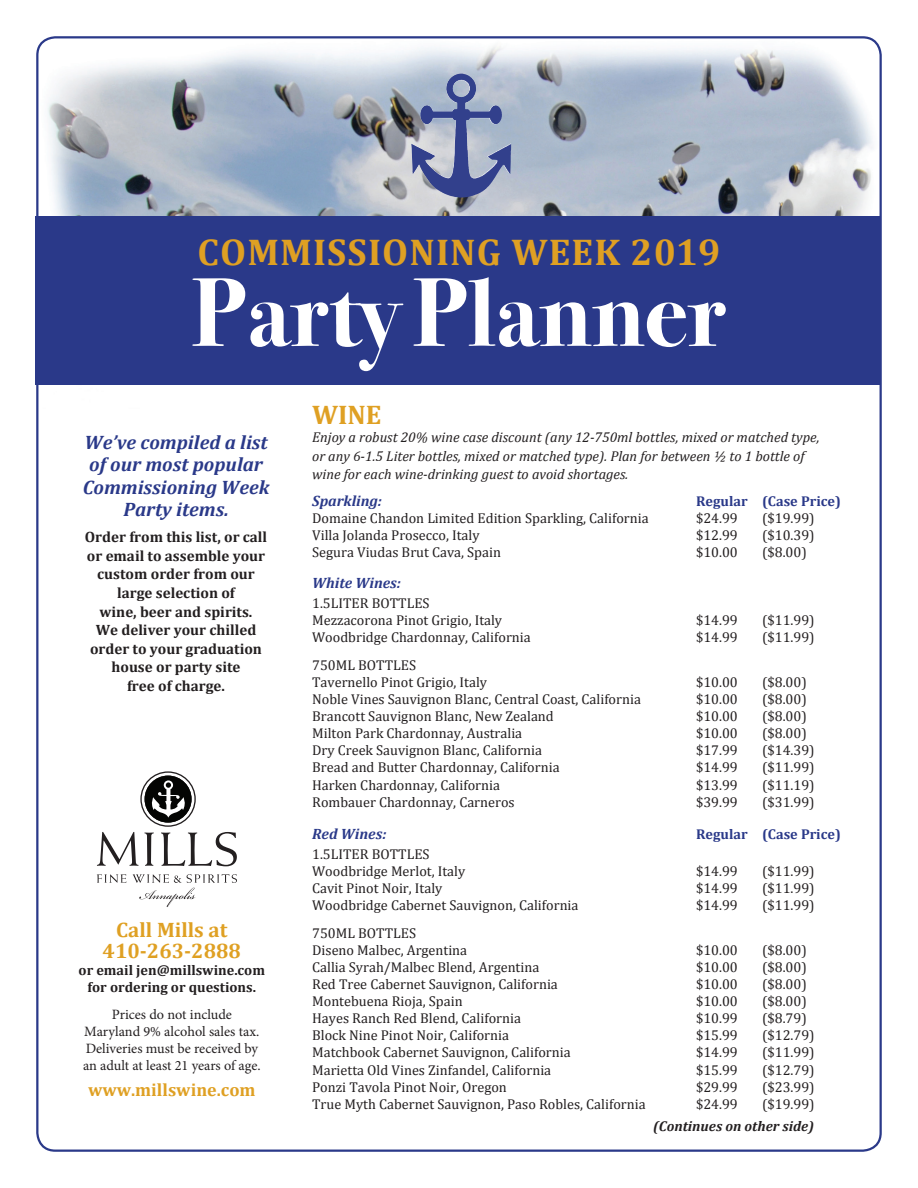
<style>
.page{position:relative;width:918px;height:1188px;background:#fff}
.page>*{position:absolute;margin:0;border:0;box-sizing:border-box;transform-origin:0 0}
.t1{font:700 97.5px "Bodoni Svty Two ITCTT";color:#fff}
.t2{font:700 37.5px "Cambria";letter-spacing:.03em;color:#dfa023}
.t3{font:700 27px "Cambria";color:#dfa023}
.t4{font:700 21px/21px "Cambria";color:#dfa023;text-align:center}
.t5{font:italic 700 19.5px/22.5px "Cambria";color:#2a3989;text-align:center}
.t6{font:700 18px "Cambria";color:#dfa023}
.t7{font:700 15px/18.6px "Cambria";color:#231f20;text-align:center}
.t8{font:italic 700 15px "Cambria";color:#2a3989}
.t9{font:14.25px/17.1px "Cambria";color:#231f20}
.t10{font:italic 14.25px/18.6px "Cambria";color:#231f20}
.t11{font:14.25px/17.1px "Minion Pro";color:#231f20;text-align:center}
.t12{font:700 14.25px/17.1px "Cambria";color:#231f20;text-align:center}
.t13{font:700 14.25px "Cambria";color:#2a3989}
.t14{font:italic 700 14.25px "Cambria";color:#231f20}
</style>
<div class="page">
<img style="left:35px;top:36px;width:844px;height:349px">
<img style="left:420px;top:74px;width:40px;height:104px">
<svg style="left:97px;top:832px;width:41px;height:34px"></svg>
<svg style="left:145px;top:833px;width:9px;height:33px"></svg>
<svg style="left:161px;top:832px;width:76px;height:34px"></svg>
<div style="left:140px;top:771px;width:56px;height:56px;border:1px solid #231f20;border-radius:50%"></div>
<div style="left:145px;top:776px;width:47px;height:47px;background:#040503;border-radius:24px"></div>
<svg style="left:150px;top:780px;width:37px;height:38px"></svg>
<svg style="left:97px;top:874px;width:29px;height:9px"></svg>
<svg style="left:133px;top:874px;width:104px;height:33px"></svg>
<div style="left:36px;top:216px;width:844px;height:168px;background:#2a3989"></div>
<h2 class="t2" style="left:198px;top:226px;width:524px">COMMISSIONING WEEK 2019</h2>
<h1 class="t1" style="left:192px;top:232px;width:536px">Party Planner</h1>
<h3 class="t5" style="left:83px;top:430px;width:188px">We’ve compiled a list of our most popular<br>Commissioning Week<br>Party items.</h3>
<p class="t7" style="left:85px;top:527px;width:184px">Order from this list, or call or email to assemble your custom order from our large selection of<br>wine, beer and spirits.<br>We deliver your chilled order to your graduation house or party site<br>free of charge.</p>
<h3 class="t4" style="left:103px;top:919px;width:140px">Call Mills at<br>410-263-2888</h3>
<p class="t12" style="left:79px;top:961px;width:188px">or email jen@millswine.com for ordering or questions.</p>
<p class="t11" style="left:83px;top:1006px;width:179px">Prices do not include<br>Maryland 9% alcohol sales tax.<br>Deliveries must be received by an adult at least 21 years of age.</p>
<p class="t6" style="left:88px;top:1077px;width:169px">www.millswine.com</p>
<h3 class="t3" style="left:312px;top:395px;width:71px">WINE</h3>
<p class="t10" style="left:312px;top:427px;width:509px">Enjoy a robust 20% wine case discount (any 12-750ml bottles, mixed or matched type, or any 6-1.5 Liter bottles, mixed or matched type). Plan for between ½ to 1 bottle of wine for each wine-drinking guest to avoid shortages.</p>
<p class="t8" style="left:312px;top:490px;width:71px">Sparkling:</p>
<p class="t13" style="left:696px;top:491px;width:146px">Regular (Case Price)</p>
<p class="t9" style="left:312px;top:510px;width:338px">Domaine Chandon Limited Edition Sparkling, California</p>
<p class="t9" style="left:696px;top:510px;width:43px">$24.99</p>
<p class="t9" style="left:762px;top:510px;width:54px">($19.99)</p>
<p class="t9" style="left:312px;top:527px;width:169px">Villa Jolanda Prosecco, Italy</p>
<p class="t9" style="left:696px;top:527px;width:43px">$12.99</p>
<p class="t9" style="left:762px;top:527px;width:54px">($10.39)</p>
<p class="t9" style="left:312px;top:544px;width:190px">Segura Viudas Brut Cava, Spain</p>
<p class="t9" style="left:696px;top:544px;width:43px">$10.00</p>
<p class="t9" style="left:762px;top:544px;width:46px">($8.00)</p>
<p class="t8" style="left:312px;top:572px;width:90px">White Wines:</p>
<p class="t9" style="left:312px;top:595px;width:191px">1.5LITER BOTTLES<br>Mezzacorona Pinot Grigio, Italy</p>
<p class="t9" style="left:696px;top:612px;width:43px">$14.99</p>
<p class="t9" style="left:762px;top:612px;width:54px">($11.99)</p>
<p class="t9" style="left:312px;top:629px;width:220px">Woodbridge Chardonnay, California</p>
<p class="t9" style="left:696px;top:629px;width:43px">$14.99</p>
<p class="t9" style="left:762px;top:629px;width:54px">($11.99)</p>
<p class="t9" style="left:312px;top:656px;width:176px">750ML BOTTLES<br>Tavernello Pinot Grigio, Italy</p>
<p class="t9" style="left:696px;top:673px;width:43px">$10.00</p>
<p class="t9" style="left:762px;top:673px;width:46px">($8.00)</p>
<p class="t9" style="left:312px;top:691px;width:330px">Noble Vines Sauvignon Blanc, Central Coast, California</p>
<p class="t9" style="left:696px;top:691px;width:43px">$10.00</p>
<p class="t9" style="left:762px;top:691px;width:46px">($8.00)</p>
<p class="t9" style="left:312px;top:708px;width:243px">Brancott Sauvignon Blanc, New Zealand</p>
<p class="t9" style="left:696px;top:708px;width:43px">$10.00</p>
<p class="t9" style="left:762px;top:708px;width:46px">($8.00)</p>
<p class="t9" style="left:312px;top:725px;width:212px">Milton Park Chardonnay, Australia</p>
<p class="t9" style="left:696px;top:725px;width:43px">$10.00</p>
<p class="t9" style="left:762px;top:725px;width:46px">($8.00)</p>
<p class="t9" style="left:312px;top:742px;width:232px">Dry Creek Sauvignon Blanc, California</p>
<p class="t9" style="left:696px;top:742px;width:43px">$17.99</p>
<p class="t9" style="left:762px;top:742px;width:54px">($14.39)</p>
<p class="t9" style="left:312px;top:759px;width:249px">Bread and Butter Chardonnay, California</p>
<p class="t9" style="left:696px;top:759px;width:43px">$14.99</p>
<p class="t9" style="left:762px;top:759px;width:54px">($11.99)</p>
<p class="t9" style="left:312px;top:776px;width:189px">Harken Chardonnay, California</p>
<p class="t9" style="left:696px;top:776px;width:43px">$13.99</p>
<p class="t9" style="left:762px;top:776px;width:54px">($11.19)</p>
<p class="t9" style="left:312px;top:793px;width:204px">Rombauer Chardonnay, Carneros</p>
<p class="t9" style="left:696px;top:793px;width:43px">$39.99</p>
<p class="t9" style="left:762px;top:793px;width:54px">($31.99)</p>
<p class="t8" style="left:312px;top:823px;width:76px">Red Wines:</p>
<p class="t13" style="left:696px;top:824px;width:146px">Regular (Case Price)</p>
<p class="t9" style="left:312px;top:845px;width:155px">1.5LITER BOTTLES<br>Woodbridge Merlot, Italy</p>
<p class="t9" style="left:696px;top:862px;width:43px">$14.99</p>
<p class="t9" style="left:762px;top:862px;width:54px">($11.99)</p>
<p class="t9" style="left:312px;top:880px;width:132px">Cavit Pinot Noir, Italy</p>
<p class="t9" style="left:696px;top:880px;width:43px">$14.99</p>
<p class="t9" style="left:762px;top:880px;width:54px">($11.99)</p>
<p class="t9" style="left:312px;top:897px;width:268px">Woodbridge Cabernet Sauvignon, California</p>
<p class="t9" style="left:696px;top:897px;width:43px">$14.99</p>
<p class="t9" style="left:762px;top:897px;width:54px">($11.99)</p>
<p class="t9" style="left:312px;top:924px;width:157px">750ML BOTTLES<br>Diseno Malbec, Argentina</p>
<p class="t9" style="left:696px;top:941px;width:43px">$10.00</p>
<p class="t9" style="left:762px;top:941px;width:46px">($8.00)</p>
<p class="t9" style="left:312px;top:958px;width:229px">Callia Syrah/Malbec Blend, Argentina</p>
<p class="t9" style="left:696px;top:958px;width:43px">$10.00</p>
<p class="t9" style="left:762px;top:958px;width:46px">($8.00)</p>
<p class="t9" style="left:312px;top:976px;width:247px">Red Tree Cabernet Sauvignon, California</p>
<p class="t9" style="left:696px;top:976px;width:43px">$10.00</p>
<p class="t9" style="left:762px;top:976px;width:46px">($8.00)</p>
<p class="t9" style="left:312px;top:993px;width:152px">Montebuena Rioja, Spain</p>
<p class="t9" style="left:696px;top:993px;width:43px">$10.00</p>
<p class="t9" style="left:762px;top:993px;width:46px">($8.00)</p>
<p class="t9" style="left:312px;top:1010px;width:210px">Hayes Ranch Red Blend, California</p>
<p class="t9" style="left:696px;top:1010px;width:43px">$10.99</p>
<p class="t9" style="left:762px;top:1010px;width:46px">($8.79)</p>
<p class="t9" style="left:312px;top:1027px;width:198px">Block Nine Pinot Noir, California</p>
<p class="t9" style="left:696px;top:1027px;width:43px">$15.99</p>
<p class="t9" style="left:762px;top:1027px;width:54px">($12.79)</p>
<p class="t9" style="left:312px;top:1044px;width:260px">Matchbook Cabernet Sauvignon, California</p>
<p class="t9" style="left:696px;top:1044px;width:43px">$14.99</p>
<p class="t9" style="left:762px;top:1044px;width:54px">($11.99)</p>
<p class="t9" style="left:312px;top:1061px;width:241px">Marietta Old Vines Zinfandel, California</p>
<p class="t9" style="left:696px;top:1061px;width:43px">$15.99</p>
<p class="t9" style="left:762px;top:1061px;width:54px">($12.79)</p>
<p class="t9" style="left:312px;top:1078px;width:196px">Ponzi Tavola Pinot Noir, Oregon</p>
<p class="t9" style="left:696px;top:1078px;width:43px">$29.99</p>
<p class="t9" style="left:762px;top:1078px;width:54px">($23.99)</p>
<p class="t9" style="left:312px;top:1095px;width:335px">True Myth Cabernet Sauvignon, Paso Robles, California</p>
<p class="t9" style="left:696px;top:1095px;width:43px">$24.99</p>
<p class="t9" style="left:762px;top:1095px;width:54px">($19.99)</p>
<p class="t14" style="left:653px;top:1116px;width:162px">(Continues on other side)</p>
</div>
